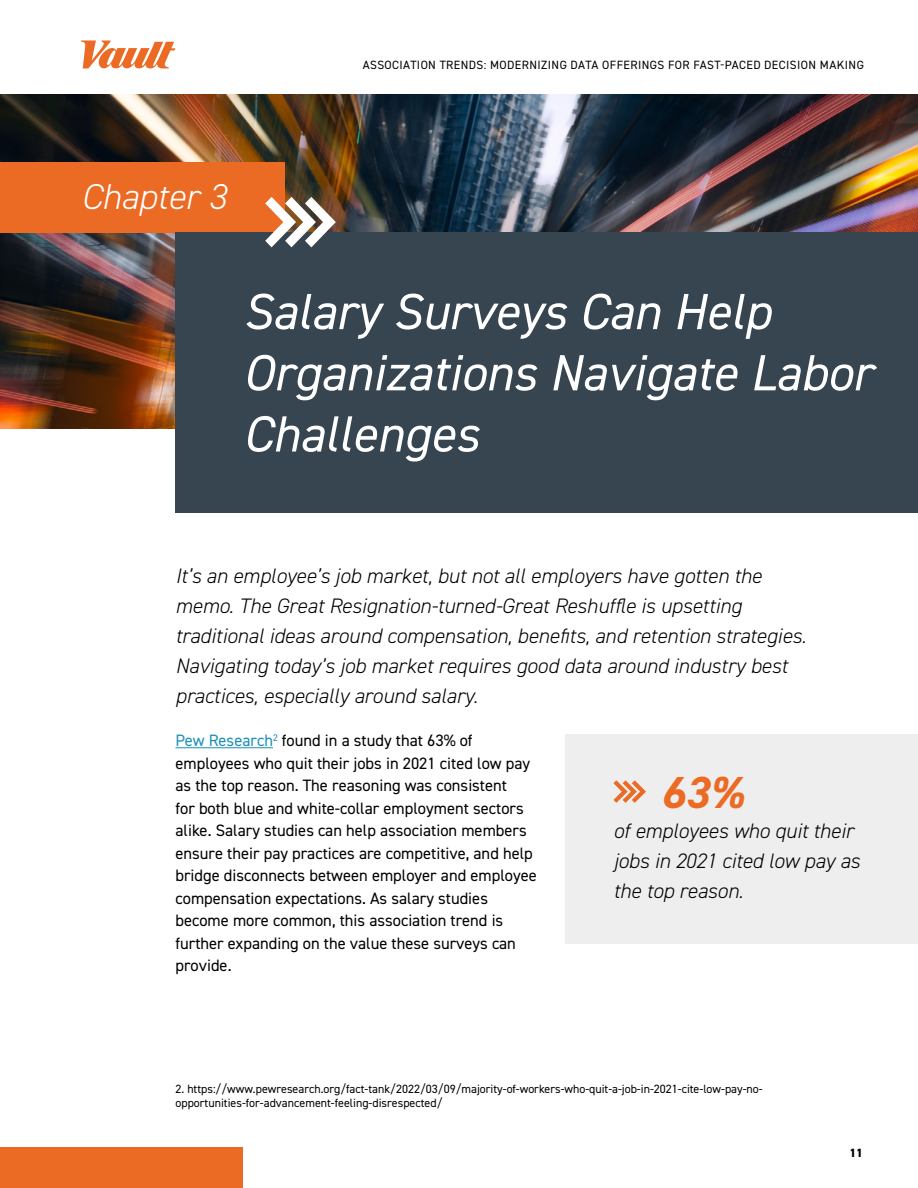
<style>
.page{position:relative;width:918px;height:1188px;background:#fff}
.page>*{position:absolute;margin:0;border:0;box-sizing:border-box;transform-origin:0 0}
.t1{font:italic 51px/61.2px "DIN2014";color:#fff}
.t2{font:italic 700 45px "DIN2014";color:#eb6b24}
.t3{font:italic 300 36px "DIN2014";color:#fff}
.t4{font:italic 300 21px/30px "DIN2014";color:#000}
.t5{font:16.5px/22.5px "DIN2014";color:#000}
.t6{font:12px/14.4px "DIN2014";color:#000}
.t7{font:12px "DIN2014";letter-spacing:.035em;color:#000}
.t8{font:800 12px "DIN2014";color:#000}
.s1{color:#1c90b6}
</style>
<div class="page">
<img style="left:0;top:94px;width:918px;height:334px">
<div style="left:0;top:162px;width:284px;height:71px;background:#eb6b24"></div>
<svg style="left:81px;top:41px;width:95px;height:27px"></svg>
<div style="left:0;top:1148px;width:243px;height:40px;background:#eb6b24"></div>
<div style="left:176px;top:233px;width:742px;height:280px;background:#36454f"></div>
<svg style="left:265px;top:197px;width:71px;height:50px"></svg>
<hr style="left:176px;top:747px;width:97px;height:1px;background:#1c90b6">
<div style="left:566px;top:735px;width:352px;height:209px;background:#efeeee"></div>
<svg style="left:613px;top:780px;width:33px;height:23px"></svg>
<p class="t7" style="left:363px;top:57px;width:503px">ASSOCIATION TRENDS: MODERNIZING DATA OFFERINGS FOR FAST-PACED DECISION MAKING</p>
<h3 class="t3" style="left:81px;top:174px;width:146px">Chapter 3</h3>
<h1 class="t1" style="left:243px;top:280px;width:631px">Salary Surveys Can Help<br>Organizations Navigate Labor<br>Challenges</h1>
<p class="t4" style="left:176px;top:561px;width:632px">It’s an employee’s job market, but not all employers have gotten the memo. The Great Resignation-turned-Great Reshuffle is upsetting traditional ideas around compensation, benefits, and retention strategies.<br>Navigating today’s job market requires good data around industry best practices, especially around salary.</p>
<p class="t5" style="left:176px;top:729px;width:363px"><span class="s1">Pew Research</span><sup>2</sup> found in a study that 63% of employees who quit their jobs in 2021 cited low pay as the top reason. The reasoning was consistent<br>for both blue and white-collar employment sectors alike. Salary studies can help association members ensure their pay practices are competitive, and help bridge disconnects between employer and employee compensation expectations. As salary studies become more common, this association trend is further expanding on the value these surveys can provide.</p>
<h2 class="t2" style="left:661px;top:762px;width:84px">63%</h2>
<p class="t4" style="left:613px;top:816px;width:248px">of employees who quit their jobs in 2021 cited low pay as the top reason.</p>
<p class="t6" style="left:176px;top:1081px;width:589px">2. https://www.pewresearch.org/fact-tank/2022/03/09/majority-of-workers-who-quit-a-job-in-2021-cite-low-pay-no&shy;opportunities-for-advancement-feeling-disrespected/</p>
<p class="t8" style="left:849px;top:1145px;width:15px">11</p>
</div>
